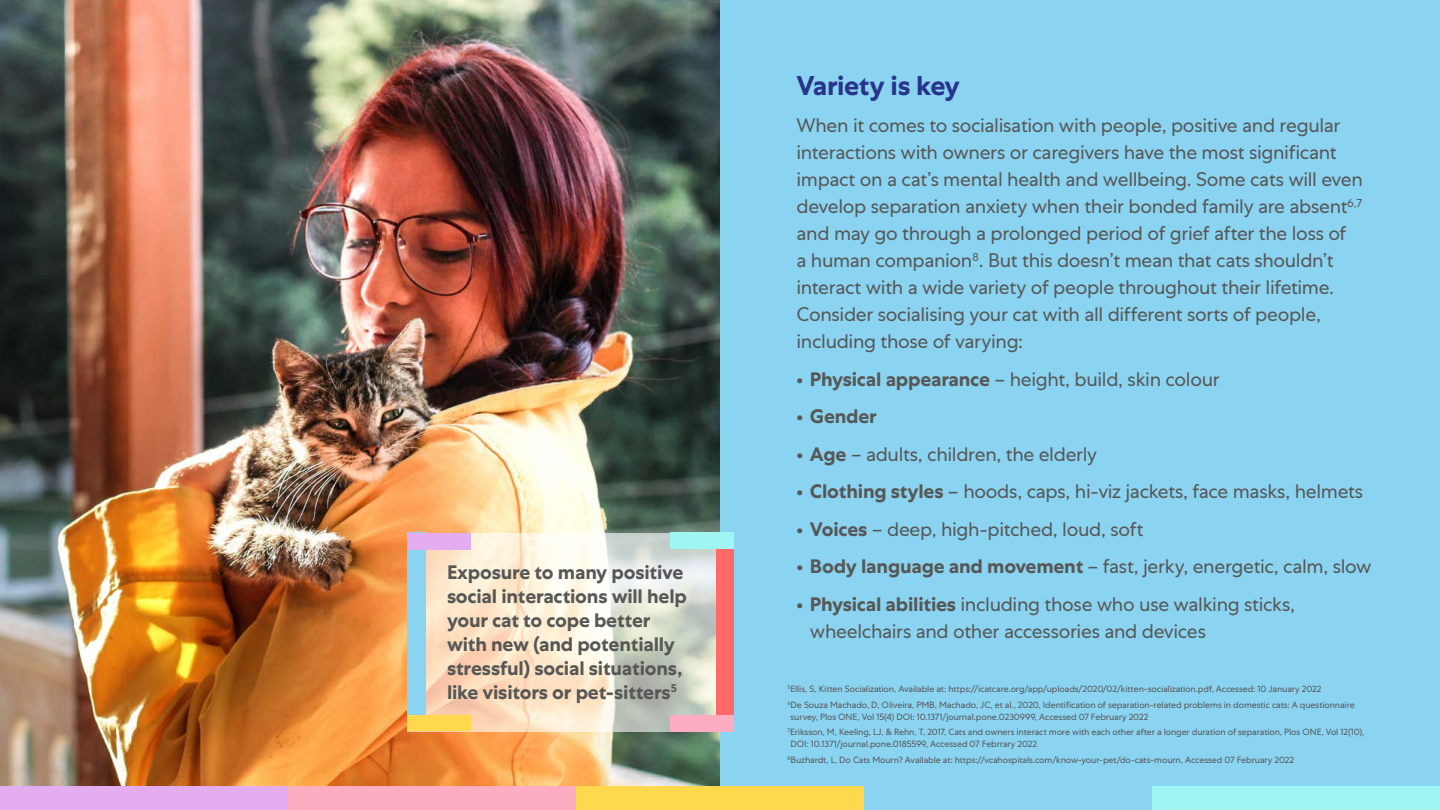
<style>
.page{position:relative;width:1440px;height:810px;background:#8ad4f2}
.page>*{position:absolute;margin:0;border:0;box-sizing:border-box;transform-origin:0 0}
.t1{font:700 27px "Mars Centra";letter-spacing:-.015em;color:#28348b}
.t2{font:19.5px/27px "Mars Centra";letter-spacing:-.02em;color:#575756}
.t3{font:700 19.5px/24px "Mars Centra";letter-spacing:-.01em;color:#575756}
.t4{font:9px/15.8px "Mars Centra";letter-spacing:-.015em;color:#575756}
.s1{font-weight:700}
</style>
<div class="page">
<img style="left:0;top:0;width:720px;height:786px">
<svg style="left:426px;top:533px;width:291px;height:198px;background:#ede2cf"></svg>
<div style="left:407px;top:532px;width:19px;height:183px;background:#8ad4f2"></div>
<div style="left:407px;top:533px;width:64px;height:16px;background:#e3adf0"></div>
<div style="left:407px;top:715px;width:64px;height:16px;background:#ffd94d"></div>
<div style="left:717px;top:542px;width:17px;height:175px;background:#ff6969"></div>
<div style="left:670px;top:532px;width:64px;height:17px;background:#9ef5f2"></div>
<div style="left:670px;top:715px;width:64px;height:16px;background:#fcadc2"></div>
<div style="left:0;top:786px;width:288px;height:24px;background:#e3adf0"></div>
<div style="left:288px;top:786px;width:288px;height:24px;background:#fcadc2"></div>
<div style="left:576px;top:786px;width:288px;height:24px;background:#ffd94d"></div>
<div style="left:1152px;top:786px;width:288px;height:24px;background:#9ef5f2"></div>
<p class="t3" style="left:447px;top:560px;width:241px">Exposure to many positive social interactions will help your cat to cope better with new (and potentially stressful) social situations, like visitors or pet-sitters<sup>5</sup></p>
<h1 class="t1" style="left:796px;top:69px;width:165px">Variety is key</h1>
<p class="t2" style="left:796px;top:112px;width:568px">When it comes to socialisation with people, positive and regular interactions with owners or caregivers have the most significant impact on a cat’s mental health and wellbeing. Some cats will even develop separation anxiety when their bonded family are absent<sup>6,7 </sup>and may go through a prolonged period of grief after the loss of<br>a human companion<sup>8</sup>. But this doesn’t mean that cats shouldn’t interact with a wide variety of people throughout their lifetime.<br>Consider socialising your cat with all different sorts of people, including those of varying:</p>
<p class="t2" style="left:796px;top:365px;width:425px"><span class="s1">• Physical appearance</span> – height, build, skin colour</p>
<p class="t3" style="left:796px;top:405px;width:82px">• Gender</p>
<p class="t2" style="left:796px;top:440px;width:302px"><span class="s1">• Age</span> – adults, children, the elderly</p>
<p class="t2" style="left:796px;top:478px;width:568px"><span class="s1">• Clothing styles</span> – hoods, caps, hi-viz jackets, face masks, helmets</p>
<p class="t2" style="left:796px;top:515px;width:349px"><span class="s1">• Voices</span> – deep, high-pitched, loud, soft</p>
<p class="t2" style="left:796px;top:553px;width:577px"><span class="s1">• Body language and movement</span> – fast, jerky, energetic, calm, slow</p>
<p class="t2" style="left:810px;top:590px;width:487px;text-indent:-13px"><span class="s1">• Physical abilities</span> including those who use walking sticks, wheelchairs and other accessories and devices</p>
<p class="t4" style="left:788px;top:681px;width:569px"><sup>5</sup>Ellis, S, Kitten Socialization, Available at: https://icatcare.org/app/uploads/2020/02/kitten-socialization.pdf, Accessed: 10 January 2022<br><sup>6</sup>De Souza Machado, D, Oliveira, PMB, Machado, JC, et al., 2020, Identification of separation-related problems in domestic cats: A questionnaire</p>
<p class="t4" style="left:788px;top:709px;width:578px;text-indent:3px">survey, Plos ONE, Vol 15(4) DOI: 10.1371/journal.pone.0230999, Accessed 07 February 2022<br><sup>7</sup>Eriksson, M, Keeling, LJ, &amp; Rehn, T, 2017, Cats and owners interact more with each other after a longer duration of separation, Plos ONE, Vol 12(10),</p>
<p class="t4" style="left:788px;top:736px;width:508px;text-indent:3px">DOI: 10.1371/journal.pone.0185599, Accessed 07 Febrrary 2022<br><sup>8</sup>Buzhardt, L, Do Cats Mourn? Available at: https://vcahospitals.com/know-your-pet/do-cats-mourn, Accessed 07 February 2022</p>
</div>
